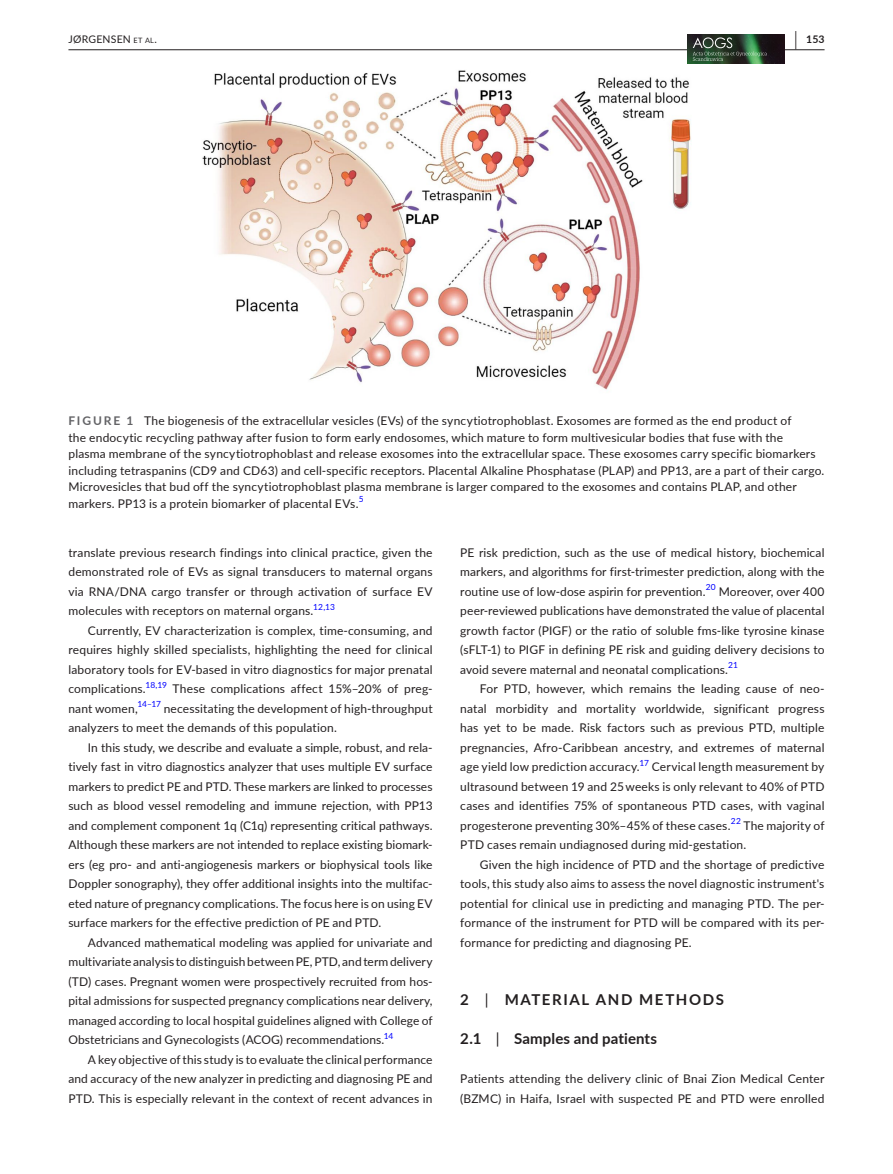
<style>
.page{position:relative;width:893px;height:1174px;background:#fff}
.page>*{position:absolute;margin:0;border:0;box-sizing:border-box;transform-origin:0 0}
.t1{font:700 15px "Lato";letter-spacing:.01em;color:#231f20}
.t2{font:700 15px "Lato";letter-spacing:.11em;color:#231f20}
.t3{font:12px/19.5px "Lato";letter-spacing:.015em;color:#231f20;text-align:justify}
.t4{font:10.5px "Lato";letter-spacing:.02em;color:#231f20}
.t5{font:700 10.5px "Lato";color:#231f20}
.t6{font:8.4px "Lato";letter-spacing:-.01em;color:#00f}
.s1{font-size:7.35px}
.s2{font-size:19.5px}
.s3{font-weight:700;color:#636366}
.s4{font-weight:400}
</style>
<div class="page">
<hr style="left:68px;top:49px;width:756px;height:1px;background:#231f20">
<img style="left:688px;top:34px;width:97px;height:30px">
<svg style="left:693px;top:37px;width:74px;height:24px;background:#3f5843"></svg>
<img style="left:202px;top:70px;width:489px;height:320px">
<p class="t4" style="left:68px;top:31px;width:90px">JØRGENSEN <span class="s1">et al</span>.</p>
<p class="t5" style="left:795px;top:31px;width:31px"><span class="s2">|</span> 153</p>
<p class="t3" style="left:68px;top:412px;width:757px;line-height:16.5px;text-align:left"><span class="s3">FIGURE 1</span> The biogenesis of the extracellular vesicles (EVs) of the syncytiotrophoblast. Exosomes are formed as the end product of<br>the endocytic recycling pathway after fusion to form early endosomes, which mature to form multivesicular bodies that fuse with the<br>plasma membrane of the syncytiotrophoblast and release exosomes into the extracellular space. These exosomes carry specific biomarkers including tetraspanins (CD9 and CD63) and cell-specific receptors. Placental Alkaline Phosphatase (PLAP) and PP13, are a part of their cargo.<br>Microvesicles that bud off the syncytiotrophoblast plasma membrane is larger compared to the exosomes and contains PLAP, and other markers. PP13 is a protein biomarker of placental EVs.</p>
<p class="t6" style="left:359px;top:493px;width:6px">5</p>
<p class="t3" style="left:68px;top:542px;width:366px">translate previous research findings into clinical practice, given the demonstrated role of EVs as signal transducers to maternal organs via RNA/DNA cargo transfer or through activation of surface EV molecules with receptors on maternal organs.</p>
<p class="t6" style="left:313px;top:601px;width:23px">12,13</p>
<p class="t3" style="left:68px;top:620px;width:366px;text-indent:20px">Currently, EV characterization is complex, time-consuming, and requires highly skilled specialists, highlighting the need for clinical laboratory tools for EV-based in vitro diagnostics for major prenatal complications.</p>
<p class="t6" style="left:146px;top:679px;width:23px">18,19</p>
<p class="t3" style="left:173px;top:678px;width:261px">These complications affect 15%–20% of preg-</p>
<p class="t6" style="left:138px;top:698px;width:25px">14–17</p>
<p class="t3" style="left:68px;top:698px;width:366px;text-indent:95px">necessitating the development of high-throughput analyzers to meet the demands of this population.</p>
<p class="t3" style="left:68px;top:737px;width:366px;text-indent:20px">In this study, we describe and evaluate a simple, robust, and rela&shy;tively fast in vitro diagnostics analyzer that uses multiple EV surface markers to predict PE and PTD. These markers are linked to processes such as blood vessel remodeling and immune rejection, with PP13 and complement component 1q (C1q) representing critical pathways.<br>Although these markers are not intended to replace existing biomark&shy;ers (eg pro- and anti-angiogenesis markers or biophysical tools like Doppler sonography), they offer additional insights into the multifac&shy;eted nature of pregnancy complications. The focus here is on using EV surface markers for the effective prediction of PE and PTD.</p>
<p class="t3" style="left:68px;top:932px;width:366px;text-indent:20px">Advanced mathematical modeling was applied for univariate and multivariate analysis to distinguish between PE, PTD, and term delivery (TD) cases. Pregnant women were prospectively recruited from hos&shy;pital admissions for suspected pregnancy complications near delivery, managed according to local hospital guidelines aligned with College of Obstetricians and Gynecologists (ACOG) recommendations.</p>
<p class="t3" style="left:68px;top:698px;width:71px">nant women,</p>
<p class="t6" style="left:384px;top:1030px;width:11px">14</p>
<p class="t3" style="left:68px;top:1049px;width:366px;text-indent:20px">A key objective of this study is to evaluate the clinical performance and accuracy of the new analyzer in predicting and diagnosing PE and PTD. This is especially relevant in the context of recent advances in</p>
<p class="t3" style="left:460px;top:542px;width:366px">PE risk prediction, such as the use of medical history, biochemical markers, and algorithms for first-trimester prediction, along with the routine use of low-dose aspirin for prevention.<sup>20</sup> Moreover, over 400 peer-reviewed publications have demonstrated the value of placental growth factor (PIGF) or the ratio of soluble fms-like tyrosine kinase (sFLT-1) to PIGF in defining PE risk and guiding delivery decisions to avoid severe maternal and neonatal complications.</p>
<p class="t6" style="left:728px;top:659px;width:11px">21</p>
<p class="t3" style="left:460px;top:678px;width:366px;text-indent:20px">For PTD, however, which remains the leading cause of neo&shy;natal morbidity and mortality worldwide, significant progress has yet to be made. Risk factors such as previous PTD, multiple pregnancies, Afro-Caribbean ancestry, and extremes of maternal age yield low prediction accuracy.</p>
<p class="t6" style="left:639px;top:757px;width:11px">17</p>
<p class="t3" style="left:460px;top:756px;width:366px;text-indent:191px">Cervical length measurement by ultrasound between 19 and 25 weeks is only relevant to 40% of PTD cases and identifies 75% of spontaneous PTD cases, with vaginal progesterone preventing 30%–45% of these cases.</p>
<p class="t6" style="left:731px;top:815px;width:11px">22</p>
<p class="t3" style="left:460px;top:815px;width:366px;text-indent:283px">The majority of<br>PTD cases remain undiagnosed during mid-gestation.</p>
<p class="t3" style="left:460px;top:854px;width:366px;text-indent:20px">Given the high incidence of PTD and the shortage of predictive tools, this study also aims to assess the novel diagnostic instrument's potential for clinical use in predicting and managing PTD. The per&shy;formance of the instrument for PTD will be compared with its per&shy;formance for predicting and diagnosing PE.</p>
<p class="t2" style="left:460px;top:989px;width:265px">2 <span class="s4">|</span> MATERIAL AND METHODS</p>
<p class="t1" style="left:460px;top:1028px;width:198px">2.1 <span class="s4">|</span> Samples and patients</p>
<p class="t3" style="left:460px;top:1068px;width:366px">Patients attending the delivery clinic of Bnai Zion Medical Center (BZMC) in Haifa, Israel with suspected PE and PTD were enrolled</p>
</div>
